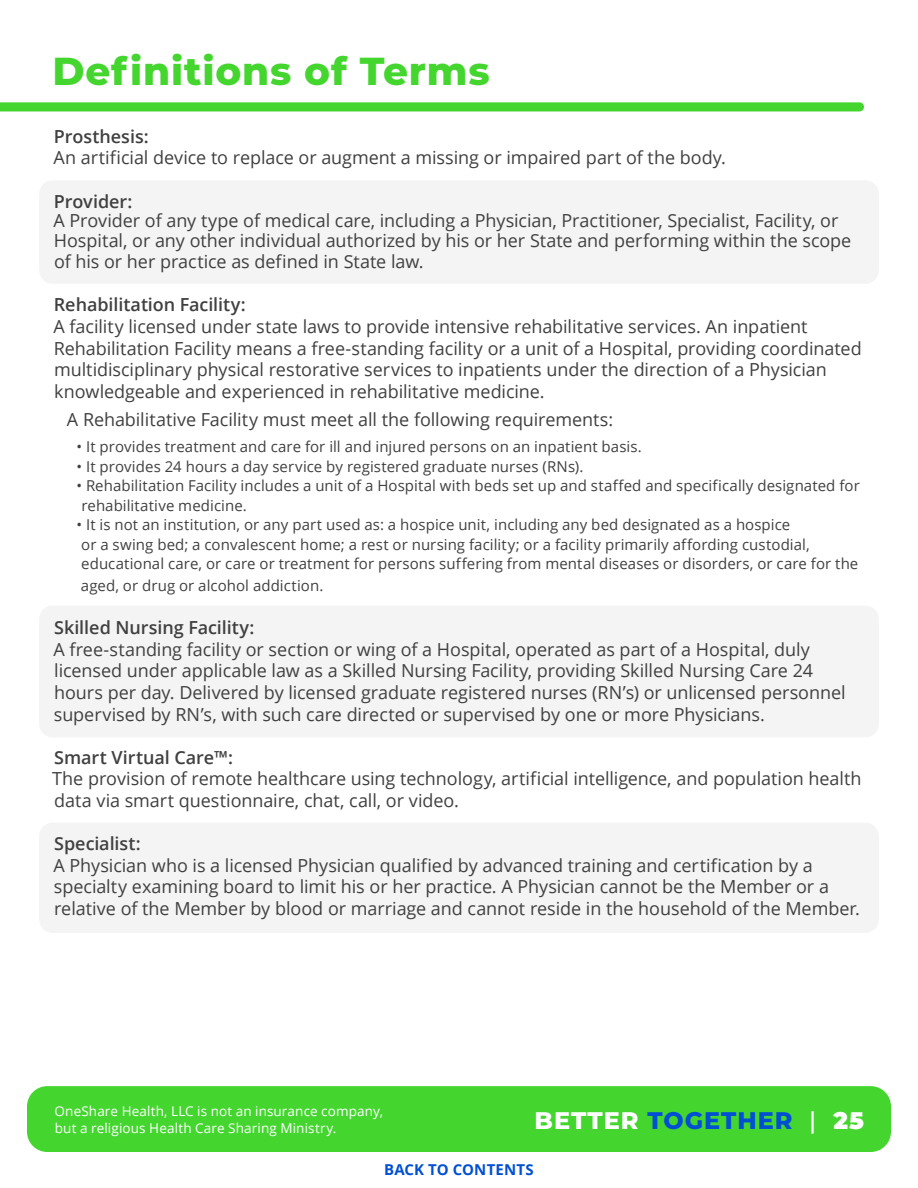
<style>
.page{position:relative;width:918px;height:1188px;background:#fff}
.page>*{position:absolute;margin:0;border:0;box-sizing:border-box;transform-origin:0 0}
.t1{font:800 39px "Montserrat";letter-spacing:.02em;color:#44d62f}
.t2{font:800 24px "Montserrat";letter-spacing:.04em;color:#004fd3}
.t3{font:18px/21.6px "Open Sans";letter-spacing:-.005em;color:#404040}
.t4{font:600 18px "Open Sans";letter-spacing:-.005em;color:#404040}
.t5{font:15px/19.5px "Open Sans";letter-spacing:.005em;color:#404040}
.t6{font:700 15px "Open Sans";letter-spacing:.015em;color:#004fd3}
.t7{font:13.5px/16.2px "Open Sans";letter-spacing:.01em;color:#fff}
.s1{color:#fff}
.s2{font-weight:500;color:#fff}
.s3{font-weight:900;color:#fff}
</style>
<div class="page">
<div style="left:27px;top:1086px;width:864px;height:66px;background:#44d62f;border-radius:20px"></div>
<svg style="left:0;top:102px;width:864px;height:9px"></svg>
<div style="left:39px;top:180px;width:840px;height:104px;background:#f4f4f4;border-radius:14px"></div>
<div style="left:39px;top:606px;width:840px;height:131px;background:#f4f4f4;border-radius:14px"></div>
<div style="left:39px;top:823px;width:840px;height:110px;background:#f4f4f4;border-radius:14px"></div>
<h1 class="t1" style="left:52px;top:42px;width:439px">Definitions of Terms</h1>
<p class="t4" style="left:54px;top:124px;width:96px">Prosthesis:</p>
<p class="t3" style="left:53px;top:147px;width:674px">An artificial device to replace or augment a missing or impaired part of the body.</p>
<p class="t4" style="left:54px;top:189px;width:80px">Provider:</p>
<p class="t3" style="left:53px;top:210px;width:799px;line-height:19.5px">A Provider of any type of medical care, including a Physician, Practitioner, Specialist, Facility, or<br>Hospital, or any other individual authorized by his or her State and performing within the scope</p>
<p class="t3" style="left:54px;top:250px;width:371px">of his or her practice as defined in State law.</p>
<p class="t4" style="left:54px;top:292px;width:193px">Rehabilitation Facility:</p>
<p class="t3" style="left:53px;top:315px;width:810px">A facility licensed under state laws to provide intensive rehabilitative services. An inpatient Rehabilitation Facility means a free-standing facility or a unit of a Hospital, providing coordinated multidisciplinary physical restorative services to inpatients under the direction of a Physician knowledgeable and experienced in rehabilitative medicine.</p>
<p class="t3" style="left:67px;top:408px;width:548px">A Rehabilitative Facility must meet all the following requirements:</p>
<p class="t5" style="left:76px;top:437px;width:567px">• It provides treatment and care for ill and injured persons on an inpatient basis.</p>
<p class="t5" style="left:76px;top:456px;width:508px">• It provides 24 hours a day service by registered graduate nurses (RNs).</p>
<p class="t5" style="left:81px;top:476px;width:780px;text-indent:-5px">• Rehabilitation Facility includes a unit of a Hospital with beds set up and staffed and specifically designated for rehabilitative medicine.</p>
<p class="t5" style="left:81px;top:515px;width:779px;text-indent:-5px">• It is not an institution, or any part used as: a hospice unit, including any bed designated as a hospice<br>or a swing bed; a convalescent home; a rest or nursing facility; or a facility primarily affording custodial, educational care, or care or treatment for persons suffering from mental diseases or disorders, or care for the</p>
<p class="t5" style="left:81px;top:575px;width:244px">aged, or drug or alcohol addiction.</p>
<p class="t4" style="left:54px;top:615px;width:202px">Skilled Nursing Facility:</p>
<p class="t3" style="left:53px;top:638px;width:794px">A free-standing facility or section or wing of a Hospital, operated as part of a Hospital, duly licensed under applicable law as a Skilled Nursing Facility, providing Skilled Nursing Care 24 hours per day. Delivered by licensed graduate registered nurses (RN’s) or unlicensed personnel supervised by RN’s, with such care directed or supervised by one or more Physicians.</p>
<p class="t4" style="left:54px;top:745px;width:180px">Smart Virtual Care™:</p>
<p class="t3" style="left:52px;top:768px;width:811px">The provision of remote healthcare using technology, artificial intelligence, and population health data via smart questionnaire, chat, call, or video.</p>
<p class="t4" style="left:54px;top:831px;width:88px">Specialist:</p>
<p class="t3" style="left:53px;top:854px;width:808px">A Physician who is a licensed Physician qualified by advanced training and certification by a specialty examining board to limit his or her practice. A Physician cannot be the Member or a relative of the Member by blood or marriage and cannot reside in the household of the Member.</p>
<p class="t7" style="left:55px;top:1103px;width:330px">OneShare Health, LLC is not an insurance company, but a religious Health Care Sharing Ministry.</p>
<h2 class="t2" style="left:535px;top:1103px;width:331px"><span class="s1">BETTER</span> TOGETHER <span class="s2">|</span> <span class="s3">25</span></h2>
<p class="t6" style="left:384px;top:1159px;width:151px">BACK TO CONTENTS</p>
</div>
